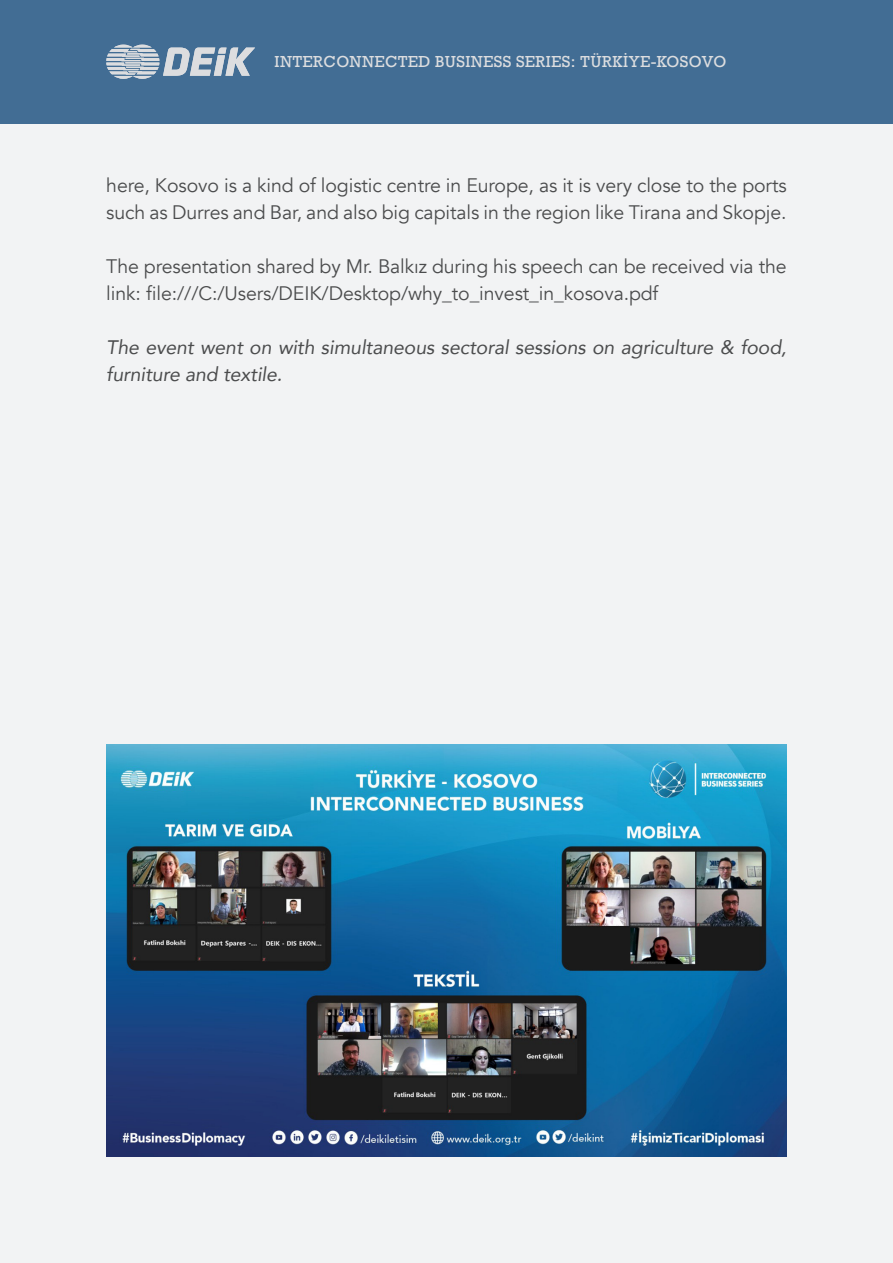
<style>
.page{position:relative;width:893px;height:1263px;background:#fff}
.page>*{position:absolute;margin:0;border:0;box-sizing:border-box;transform-origin:0 0}
.t1{font:19.5px/27px "Avenir";letter-spacing:-.005em;color:#4b4c4d}
.t2{font:italic 19.5px/27px "Avenir";letter-spacing:-.005em;color:#4b4c4d}
.t3{font:15px "Rockwell";letter-spacing:.025em;color:#dcdddf}
</style>
<div class="page">
<div style="left:0;top:91px;width:893px;height:1172px;background:#f2f3f4"></div>
<div style="left:0;top:0;width:893px;height:123px;background:#426d94"></div>
<svg style="left:106px;top:45px;width:149px;height:34px"></svg>
<img style="left:106px;top:745px;width:681px;height:412px">
<hr style="left:892px;top:0;width:1px;height:1263px;background:#426d94">
<p class="t3" style="left:275px;top:53px;width:453px">INTERCONNECTED BUSINESS SERIES: TÜRKİYE-KOSOVO</p>
<p class="t1" style="left:106px;top:172px;width:682px">here, Kosovo is a kind of logistic centre in Europe, as it is very close to the ports such as Durres and Bar, and also big capitals in the region like Tirana and Skopje.</p>
<p class="t1" style="left:106px;top:253px;width:682px">The presentation shared by Mr. Balkız during his speech can be received via the link: file:///C:/Users/DEIK/Desktop/why_to_invest_in_kosova.pdf</p>
<p class="t2" style="left:106px;top:333px;width:682px">The event went on with simultaneous sectoral sessions on agriculture &amp; food, furniture and textile.</p>
</div>
